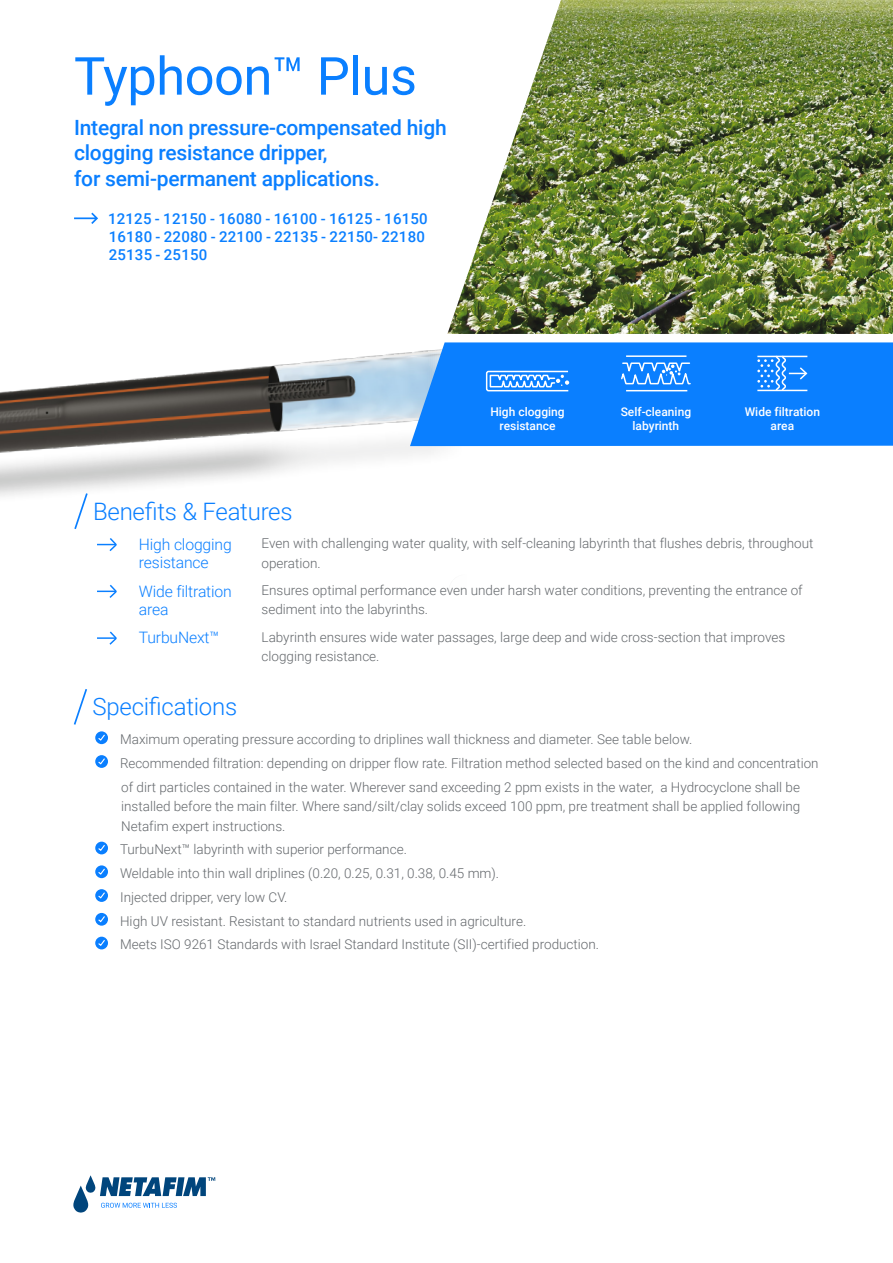
<style>
.page{position:relative;width:893px;height:1263px;background:#fff}
.page>*{position:absolute;margin:0;border:0;box-sizing:border-box;transform-origin:0 0}
.t1{font:52.5px "Roboto";letter-spacing:-.01em;color:#0a7fff}
.t2{font:300 24px "Roboto";letter-spacing:-.01em;color:#0a7fff}
.t3{font:500 21px/25.5px "Roboto";letter-spacing:-.01em;color:#0a7fff}
.t4{font:300 15.75px/18px "Roboto";letter-spacing:-.01em;color:#0a7fff}
.t5{font:500 15px/18px "Roboto";letter-spacing:.015em;color:#0a7fff}
.t6{font:300 13.5px/23.7px "Roboto";color:#64686c}
.t7{font:500 12px/13.5px "Roboto";color:#fff;text-align:center}
</style>
<div class="page">
<svg style="left:73px;top:1175px;width:142px;height:37px"></svg>
<img style="left:0;top:352px;width:467px;height:144px">
<div style="left:410px;top:342px;width:483px;height:104px;background:#0a7fff"></div>
<img style="left:447px;top:0;width:446px;height:334px">
<svg style="left:74px;top:213px;width:24px;height:11px"></svg>
<svg style="left:620px;top:362px;width:72px;height:23px;background:#4ba1ff"></svg>
<hr style="left:626px;top:355px;width:60px;height:2px;background:#fff">
<hr style="left:626px;top:390px;width:61px;height:1px;background:#fff">
<svg style="left:485px;top:370px;width:85px;height:22px"></svg>
<svg style="left:757px;top:354px;width:51px;height:38px;background:#3d99ff"></svg>
<svg style="left:97px;top:538px;width:20px;height:13px"></svg>
<svg style="left:97px;top:584px;width:20px;height:14px"></svg>
<svg style="left:97px;top:631px;width:20px;height:14px"></svg>
<svg style="left:95px;top:731px;width:13px;height:13px"></svg>
<svg style="left:97px;top:733px;width:9px;height:9px"></svg>
<svg style="left:95px;top:755px;width:13px;height:13px"></svg>
<svg style="left:97px;top:757px;width:9px;height:8px"></svg>
<svg style="left:95px;top:842px;width:13px;height:12px"></svg>
<svg style="left:97px;top:843px;width:9px;height:9px"></svg>
<svg style="left:95px;top:865px;width:13px;height:13px"></svg>
<svg style="left:97px;top:867px;width:9px;height:9px"></svg>
<svg style="left:95px;top:889px;width:13px;height:13px"></svg>
<svg style="left:97px;top:891px;width:9px;height:8px"></svg>
<svg style="left:95px;top:913px;width:13px;height:13px"></svg>
<svg style="left:97px;top:915px;width:9px;height:8px"></svg>
<svg style="left:95px;top:937px;width:13px;height:12px"></svg>
<svg style="left:97px;top:938px;width:9px;height:9px"></svg>
<svg style="left:73px;top:491px;width:16px;height:38px"></svg>
<svg style="left:73px;top:689px;width:14px;height:36px"></svg>
<h1 class="t1" style="left:74px;top:39px;width:344px">Typhoon™ Plus</h1>
<h3 class="t3" style="left:74px;top:114px;width:374px">Integral non pressure-compensated high clogging resistance dripper,<br>for semi-permanent applications.</h3>
<p class="t5" style="left:108px;top:209px;width:321px">12125 - 12150 - 16080 - 16100 - 16125 - 16150<br>16180 - 22080 - 22100 - 22135 - 22150- 22180<br>25135 - 25150</p>
<h2 class="t2" style="left:93px;top:494px;width:201px">Benefits &amp; Features</h2>
<p class="t7" style="left:490px;top:404px;width:76px">High clogging resistance</p>
<p class="t7" style="left:621px;top:404px;width:72px">Self-cleaning labyrinth</p>
<p class="t7" style="left:745px;top:404px;width:77px">Wide filtration area</p>
<p class="t4" style="left:139px;top:535px;width:94px">High clogging resistance</p>
<p class="t6" style="left:262px;top:533px;width:553px;line-height:19.5px">Even with challenging water quality, with self-cleaning labyrinth that flushes debris, throughout operation.</p>
<p class="t4" style="left:139px;top:581px;width:94px">Wide filtration area</p>
<p class="t6" style="left:262px;top:580px;width:543px;line-height:19.5px">Ensures optimal performance even under harsh water conditions, preventing the entrance of sediment into the labyrinths.</p>
<p class="t4" style="left:139px;top:628px;width:82px">TurbuNext™</p>
<p class="t6" style="left:262px;top:627px;width:525px;line-height:19.5px">Labyrinth ensures wide water passages, large deep and wide cross-section that improves clogging resistance.</p>
<h2 class="t2" style="left:92px;top:690px;width:146px">Specifications</h2>
<p class="t6" style="left:120px;top:727px;width:700px">Maximum operating pressure according to driplines wall thickness and diameter. See table below.<br>Recommended filtration: depending on dripper flow rate. Filtration method selected based on the kind and concentration of dirt particles contained in the water. Wherever sand exceeding 2 ppm exists in the water, a Hydrocyclone shall be</p>
<p class="t6" style="left:121px;top:796px;width:681px;line-height:19.5px">installed before the main filter. Where sand/silt/clay solids exceed 100 ppm, pre treatment shall be applied following<br>Netafim expert instructions.</p>
<p class="t6" style="left:120px;top:837px;width:481px">TurbuNext™ labyrinth with superior performance.<br>Weldable into thin wall driplines (0.20, 0.25, 0.31, 0.38, 0.45 mm).<br>Injected dripper, very low CV.<br>High UV resistant. Resistant to standard nutrients used in agriculture.<br>Meets ISO 9261 Standards with Israel Standard Institute (SII)-certified production.</p>
</div>
